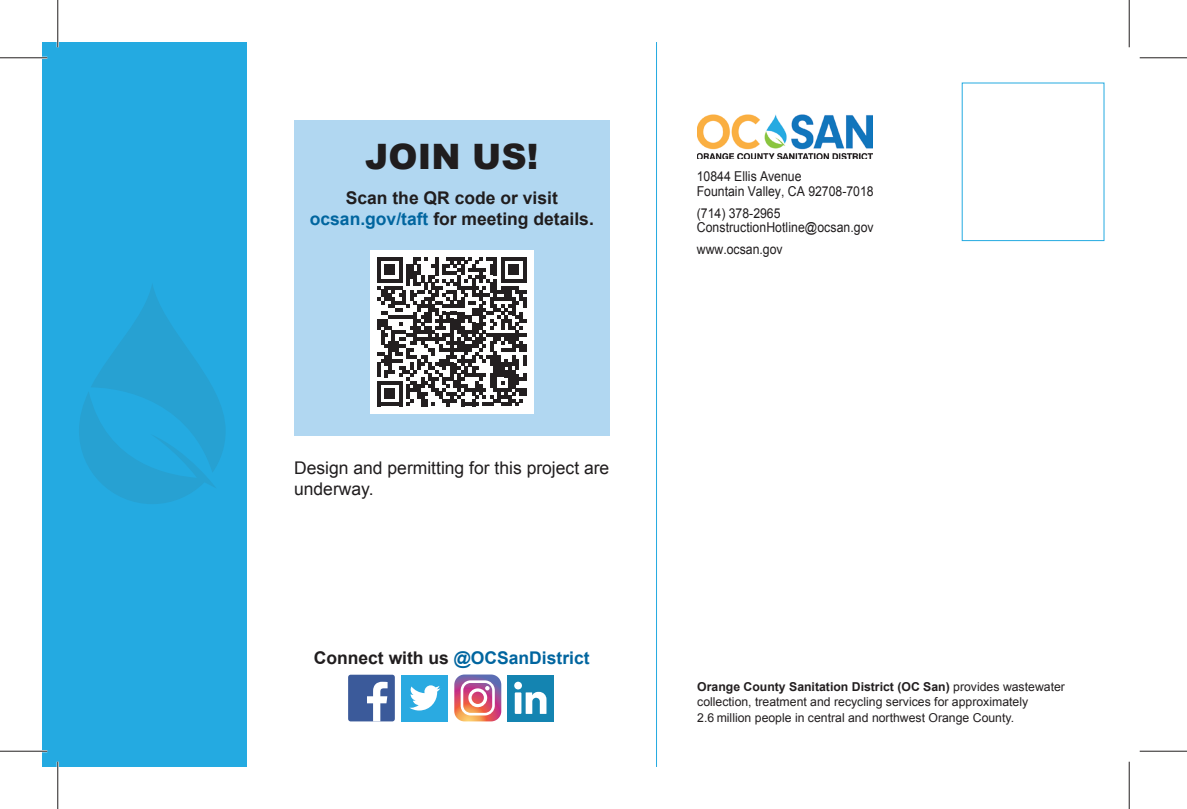
<style>
.page{position:relative;width:1187px;height:809px;background:#fff}
.page>*{position:absolute;margin:0;border:0;box-sizing:border-box;transform-origin:0 0}
.t1{font:900 35px "Arial";color:#201d1e}
.t2{font:700 17.5px/21px "Arial";color:#201d1e;text-align:center}
.t3{font:17.5px/21px "Arial";color:#201d1e}
.t4{font:700 17.5px "Arial";color:#00659f}
.t5{font:13.65px/14.7px "Arial";color:#201d1e;scale:.9 1}
.t6{font:12.25px/15.8px "Arial";color:#231f20}
.s1{color:#00659f}
.s2{color:#201d1e}
.s3{font-weight:700}
</style>
<div class="page">
<div style="left:294px;top:121px;width:315px;height:315px;background:#b1d7f1"></div>
<div style="left:42px;top:42px;width:205px;height:724px;background:#24aae1"></div>
<svg style="left:79px;top:284px;width:146px;height:220px"></svg>
<img style="left:697px;top:115px;width:175px;height:44px">
<div style="left:401px;top:675px;width:47px;height:46px;background:#2aaae1"></div>
<svg style="left:409px;top:685px;width:31px;height:25px"></svg>
<svg style="left:454px;top:674px;width:47px;height:47px"></svg>
<div style="left:348px;top:674px;width:47px;height:47px;background:#3b5a9a;border-radius:3px"></div>
<svg style="left:367px;top:681px;width:20px;height:40px"></svg>
<div style="left:507px;top:675px;width:46px;height:46px;background:#1484b1"></div>
<div style="left:514px;top:681px;width:8px;height:8px;background:#fff;border-radius:50%"></div>
<div style="left:515px;top:692px;width:6px;height:21px;background:#fff"></div>
<svg style="left:525px;top:691px;width:21px;height:22px"></svg>
<hr style="left:656px;top:42px;width:1px;height:724px;background:#24aae1">
<div style="left:370px;top:250px;width:163px;height:163px;background:#fff"></div>
<svg style="left:377px;top:257px;width:149px;height:149px"></svg>
<hr style="left:0;top:57px;width:47px;height:2px;background:#fff">
<hr style="left:0;top:750px;width:47px;height:2px;background:#fff">
<hr style="left:57px;top:0;width:2px;height:47px;background:#fff">
<hr style="left:57px;top:761px;width:2px;height:47px;background:#fff">
<hr style="left:0;top:57px;width:47px;height:1px;background:#231f20">
<hr style="left:1139px;top:57px;width:47px;height:1px;background:#231f20">
<hr style="left:0;top:750px;width:47px;height:1px;background:#231f20">
<hr style="left:1139px;top:750px;width:47px;height:1px;background:#231f20">
<hr style="left:57px;top:0;width:1px;height:47px;background:#231f20">
<hr style="left:57px;top:761px;width:1px;height:47px;background:#231f20">
<hr style="left:1128px;top:0;width:1px;height:47px;background:#231f20">
<hr style="left:1128px;top:761px;width:1px;height:47px;background:#231f20">
<h1 class="t1" style="left:365px;top:131px;width:175px">JOIN US!</h1>
<h2 class="t2" style="left:310px;top:188px;width:285px">Scan the QR code or visit <span class="s1">ocsan.gov/taft</span> for meeting details.</h2>
<h2 class="t3" style="left:294px;top:457px;width:317px">Design and permitting for this project are underway.</h2>
<h2 class="t4" style="left:314px;top:646px;width:277px"><span class="s2">Connect with us</span> @OCSanDistrict</h2>
<p class="t5" style="left:697px;top:169px;width:198px">10844 Ellis Avenue<br>Fountain Valley, CA 92708-7018</p>
<p class="t5" style="left:697px;top:205px;width:198px">(714) 378-2965<br>ConstructionHotline@ocsan.gov</p>
<p class="t5" style="left:697px;top:242px;width:97px">www.ocsan.gov</p>
<p class="t6" style="left:697px;top:678px;width:369px"><span class="s3">Orange County Sanitation District (OC San)</span> provides wastewater collection, treatment and recycling services for approximately<br>2.6 million people in central and northwest Orange County.</p>
</div>
